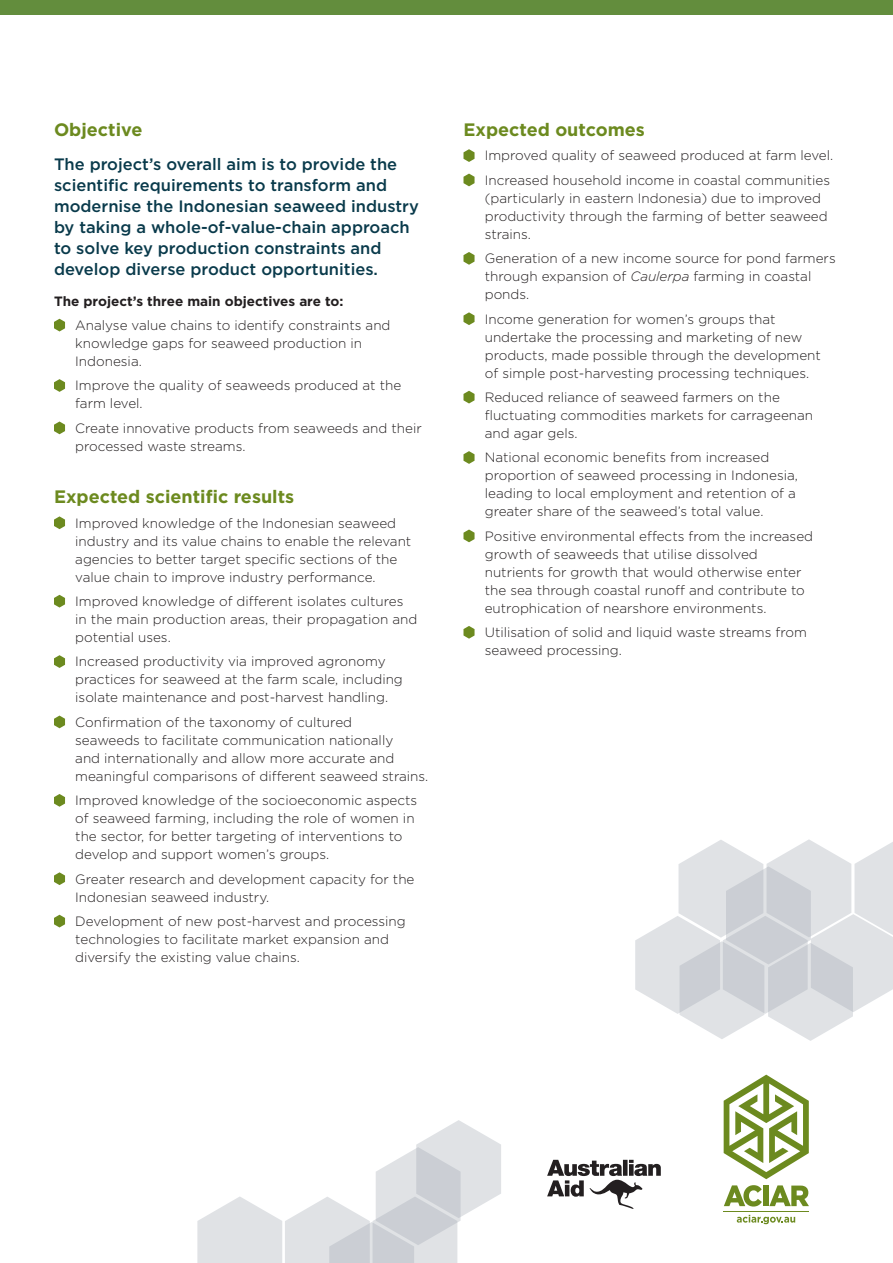
<style>
.page{position:relative;width:893px;height:1263px;background:#fff}
.page>*{position:absolute;margin:0;border:0;box-sizing:border-box;transform-origin:0 0}
.HB{font:700 18px "Gotham";color:#6c8a1f}
.dot_point{font:700 18px "Gotham";color:#6c8a1f}
.body{font:500 16.5px/21px "Gotham";color:#093a4b}
.dot_point-2{font:300 13.5px/18px "Gotham";color:#231f20}
.body-2{font:700 13.5px "Gotham";color:#231f20}
.s1{font-style:italic}
</style>
<div class="page">
<div style="left:0;top:0;width:893px;height:15px;background:#638d3d"></div>
<svg style="left:635px;top:839px;width:258px;height:202px"></svg>
<svg style="left:724px;top:1185px;width:38px;height:21px"></svg>
<div style="left:763px;top:1185px;width:5px;height:21px;background:#6c8a1f"></div>
<svg style="left:769px;top:1185px;width:40px;height:21px"></svg>
<svg style="left:737px;top:1215px;width:58px;height:9px"></svg>
<hr style="left:724px;top:1211px;width:85px;height:1px;background:#6c8a1f">
<svg style="left:724px;top:1075px;width:85px;height:104px"></svg>
<svg style="left:197px;top:1120px;width:304px;height:143px"></svg>
<svg style="left:547px;top:1160px;width:114px;height:49px"></svg>
<svg style="left:54px;top:319px;width:11px;height:12px"></svg>
<svg style="left:54px;top:379px;width:11px;height:13px"></svg>
<svg style="left:54px;top:421px;width:11px;height:13px"></svg>
<svg style="left:54px;top:516px;width:11px;height:13px"></svg>
<svg style="left:54px;top:595px;width:11px;height:12px"></svg>
<svg style="left:54px;top:655px;width:11px;height:13px"></svg>
<svg style="left:54px;top:715px;width:11px;height:13px"></svg>
<svg style="left:54px;top:794px;width:11px;height:13px"></svg>
<svg style="left:54px;top:872px;width:11px;height:13px"></svg>
<svg style="left:54px;top:915px;width:11px;height:12px"></svg>
<svg style="left:463px;top:149px;width:12px;height:13px"></svg>
<svg style="left:463px;top:174px;width:12px;height:12px"></svg>
<svg style="left:463px;top:252px;width:12px;height:13px"></svg>
<svg style="left:463px;top:312px;width:12px;height:13px"></svg>
<svg style="left:463px;top:391px;width:12px;height:12px"></svg>
<svg style="left:463px;top:451px;width:12px;height:13px"></svg>
<svg style="left:463px;top:529px;width:12px;height:13px"></svg>
<svg style="left:463px;top:626px;width:12px;height:13px"></svg>
<p class="HB" style="left:54px;top:119px;width:90px">Objective</p>
<p class="body" style="left:54px;top:153px;width:366px">The project’s overall aim is to provide the scientific requirements to transform and modernise the Indonesian seaweed industry by taking a whole-of-value-chain approach to solve key production constraints and develop diverse product opportunities.</p>
<p class="body-2" style="left:54px;top:293px;width:291px">The project’s three main objectives are to:</p>
<p class="dot_point-2" style="left:75px;top:316px;width:317px">Analyse value chains to identify constraints and knowledge gaps for seaweed production in<br>Indonesia.</p>
<p class="dot_point-2" style="left:75px;top:376px;width:328px">Improve the quality of seaweeds produced at the farm level.</p>
<p class="dot_point-2" style="left:75px;top:419px;width:348px">Create innovative products from seaweeds and their processed waste streams.</p>
<p class="HB" style="left:54px;top:486px;width:242px">Expected scientific results</p>
<p class="dot_point-2" style="left:75px;top:514px;width:338px">Improved knowledge of the Indonesian seaweed industry and its value chains to enable the relevant agencies to better target specific sections of the value chain to improve industry performance.</p>
<p class="dot_point-2" style="left:75px;top:592px;width:344px">Improved knowledge of different isolates cultures in the main production areas, their propagation and potential uses.</p>
<p class="dot_point-2" style="left:75px;top:652px;width:329px">Increased productivity via improved agronomy practices for seaweed at the farm scale, including isolate maintenance and post-harvest handling.</p>
<p class="dot_point-2" style="left:75px;top:713px;width:355px">Confirmation of the taxonomy of cultured<br>seaweeds to facilitate communication nationally<br>and internationally and allow more accurate and meaningful comparisons of different seaweed strains.</p>
<p class="dot_point-2" style="left:75px;top:791px;width:344px">Improved knowledge of the socioeconomic aspects of seaweed farming, including the role of women in the sector, for better targeting of interventions to develop and support women’s groups.</p>
<p class="dot_point-2" style="left:75px;top:870px;width:341px">Greater research and development capacity for the<br>Indonesian seaweed industry.</p>
<p class="dot_point-2" style="left:75px;top:912px;width:332px">Development of new post-harvest and processing technologies to facilitate market expansion and diversify the existing value chains.</p>
<p class="dot_point" style="left:463px;top:119px;width:183px">Expected outcomes</p>
<p class="dot_point-2" style="left:485px;top:146px;width:350px">Improved quality of seaweed produced at farm level.</p>
<p class="dot_point-2" style="left:485px;top:171px;width:347px">Increased household income in coastal communities (particularly in eastern Indonesia) due to improved productivity through the farming of better seaweed strains.</p>
<p class="dot_point-2" style="left:485px;top:249px;width:352px">Generation of a new income source for pond farmers through expansion of <span class="s1">Caulerpa</span> farming in coastal ponds.</p>
<p class="dot_point-2" style="left:485px;top:310px;width:338px">Income generation for women’s groups that undertake the processing and marketing of new products, made possible through the development of simple post-harvesting processing techniques.</p>
<p class="dot_point-2" style="left:485px;top:388px;width:330px">Reduced reliance of seaweed farmers on the fluctuating commodities markets for carrageenan and agar gels.</p>
<p class="dot_point-2" style="left:485px;top:448px;width:315px">National economic benefits from increased proportion of seaweed processing in Indonesia, leading to local employment and retention of a greater share of the seaweed’s total value.</p>
<p class="dot_point-2" style="left:485px;top:527px;width:330px">Positive environmental effects from the increased growth of seaweeds that utilise dissolved nutrients for growth that would otherwise enter the sea through coastal runoff and contribute to eutrophication of nearshore environments.</p>
<p class="dot_point-2" style="left:485px;top:623px;width:324px">Utilisation of solid and liquid waste streams from seaweed processing.</p>
</div>
